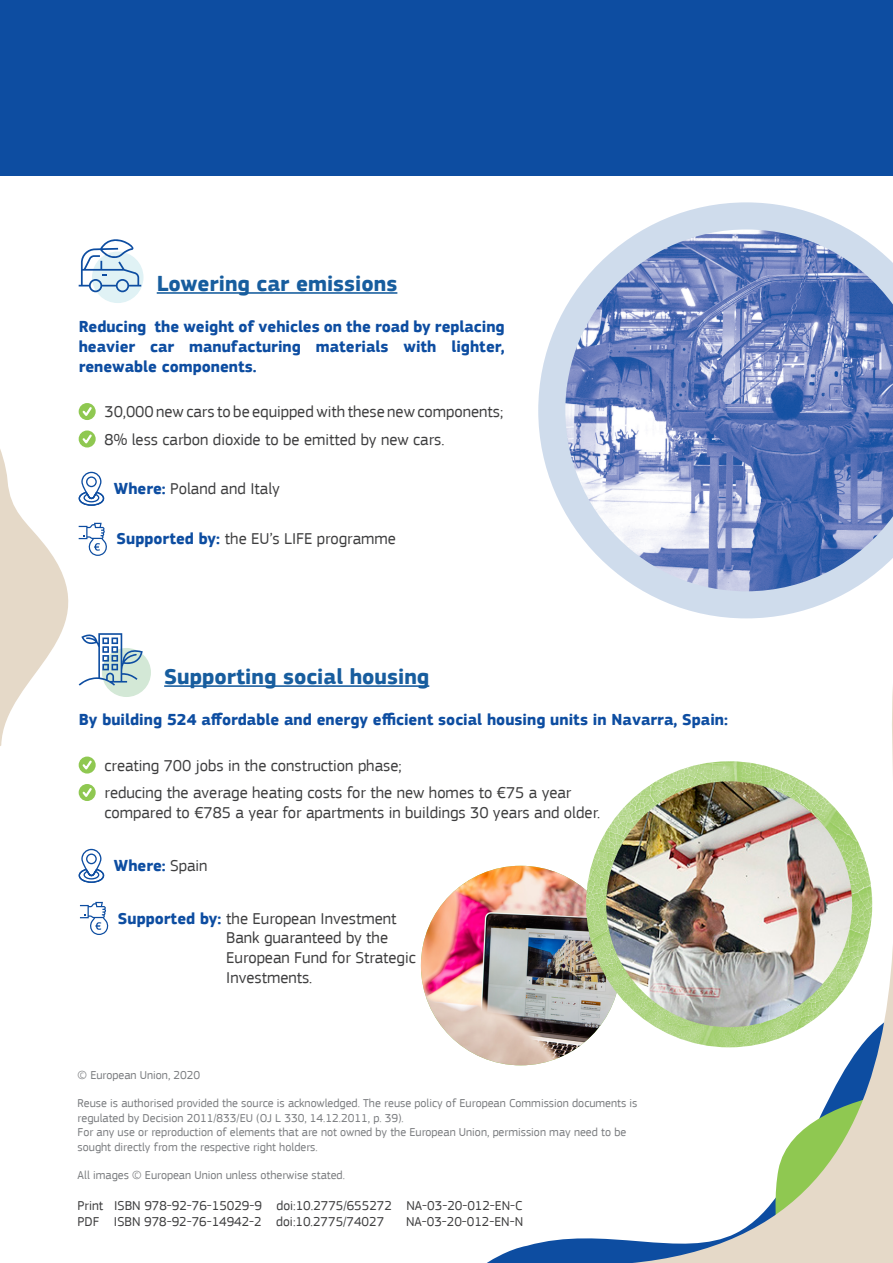
<style>
.page{position:relative;width:893px;height:1263px;background:#fff}
.page>*{position:absolute;margin:0;border:0;box-sizing:border-box;transform-origin:0 0}
.Title__1{font:700 22.5px "EC Square Sans Pro";color:#175d9e}
.Body_text{font:16.5px/19.8px "EC Square Sans Pro";color:#3e3e3f}
.Body_text-2{font:700 16.5px/19.8px "EC Square Sans Pro";color:#0d4da1;text-align:justify}
.t1{font:13.5px "EC Square Sans Pro";color:#3e3e3f}
.Source{font:12px/14.4px "EC Square Sans Pro";color:#7a7c7f}
.s1{font-weight:700;color:#0d4da1}
.s2{font-weight:400;color:#3e3e3f}
</style>
<div class="page">
<hr style="left:157px;top:292px;width:240px;height:2px;background:#175d9e">
<div style="left:92px;top:252px;width:52px;height:51px;background:#e0f2f5;border-radius:50%"></div>
<svg style="left:79px;top:239px;width:62px;height:53px"></svg>
<div style="left:79px;top:403px;width:17px;height:17px;background:#8fc851;border-radius:50%"></div>
<hr style="left:164px;top:685px;width:265px;height:2px;background:#175d9e">
<div style="left:102px;top:648px;width:49px;height:49px;background:#d3e8d6;border-radius:50%"></div>
<div style="left:79px;top:756px;width:17px;height:17px;background:#8fc851;border-radius:50%"></div>
<div style="left:79px;top:784px;width:17px;height:17px;background:#8fc851;border-radius:50%"></div>
<svg style="left:81px;top:786px;width:13px;height:14px"></svg>
<svg style="left:79px;top:849px;width:25px;height:34px"></svg>
<svg style="left:80px;top:902px;width:29px;height:33px"></svg>
<svg style="left:538px;top:202px;width:311px;height:416px"></svg>
<img style="left:565px;top:229px;width:328px;height:362px">
<img style="left:421px;top:866px;width:199px;height:199px;border-radius:100px">
<img style="left:586px;top:761px;width:286px;height:286px;border-radius:143px">
<img style="left:606px;top:781px;width:246px;height:246px;border-radius:123px">
<div style="left:0;top:0;width:893px;height:176px;background:#0d4da1"></div>
<svg style="left:0;top:405px;width:143px;height:367px"></svg>
<svg style="left:451px;top:1013px;width:177px;height:250px"></svg>
<img style="left:628px;top:687px;width:265px;height:576px">
<p class="Title__1" style="left:157px;top:270px;width:242px">Lowering car emissions</p>
<p class="Body_text-2" style="left:79px;top:317px;width:428px">Reducing the weight of vehicles on the road by replacing heavier car manufacturing materials with lighter, renewable components.</p>
<p class="Body_text" style="left:105px;top:402px;width:400px">30,000 new cars to be equipped with these new components;</p>
<p class="Body_text" style="left:105px;top:429px;width:341px">8% less carbon dioxide to be emitted by new cars.</p>
<p class="Body_text" style="left:114px;top:479px;width:168px"><span class="s1">Where:</span> Poland and Italy</p>
<p class="Body_text" style="left:117px;top:529px;width:281px"><span class="s1">Supported by:</span> the EU’s LIFE programme</p>
<p class="Title__1" style="left:164px;top:663px;width:267px">Supporting social housing</p>
<p class="Body_text-2" style="left:79px;top:710px;width:651px">By building 524 affordable and energy efficient social housing units in Navarra, Spain:</p>
<p class="Body_text" style="left:105px;top:755px;width:299px">creating 700 jobs in the construction phase;</p>
<p class="Body_text" style="left:105px;top:783px;width:497px">reducing the average heating costs for the new homes to €75 a year compared to €785 a year for apartments in buildings 30 years and older.</p>
<p class="Body_text-2" style="left:114px;top:856px;width:95px">Where: <span class="s2">Spain</span></p>
<p class="Body_text" style="left:226px;top:908px;width:191px;text-indent:-108px"><span class="s1">Supported by:</span> the European Investment<br>Bank guaranteed by the<br>European Fund for Strategic<br>Investments.</p>
<p class="Source" style="left:78px;top:1067px;width:124px">© European Union, 2020</p>
<p class="Source" style="left:78px;top:1096px;width:561px">Reuse is authorised provided the source is acknowledged. The reuse policy of European Commission documents is regulated by Decision 2011/833/EU (OJ L 330, 14.12.2011, p. 39).</p>
<p class="Source" style="left:78px;top:1125px;width:550px">For any use or reproduction of elements that are not owned by the European Union, permission may need to be sought directly from the respective right holders.</p>
<p class="Source" style="left:78px;top:1168px;width:269px">All images © European Union unless otherwise stated.</p>
<p class="t1" style="left:78px;top:1198px;width:446px">Print ISBN 978-92-76-15029-9 doi:10.2775/655272 NA-03-20-012-EN-C</p>
<p class="t1" style="left:78px;top:1214px;width:308px">PDF ISBN 978-92-76-14942-2 doi:10.2775/74027</p>
<p class="t1" style="left:406px;top:1214px;width:119px">NA-03-20-012-EN-N</p>
</div>
